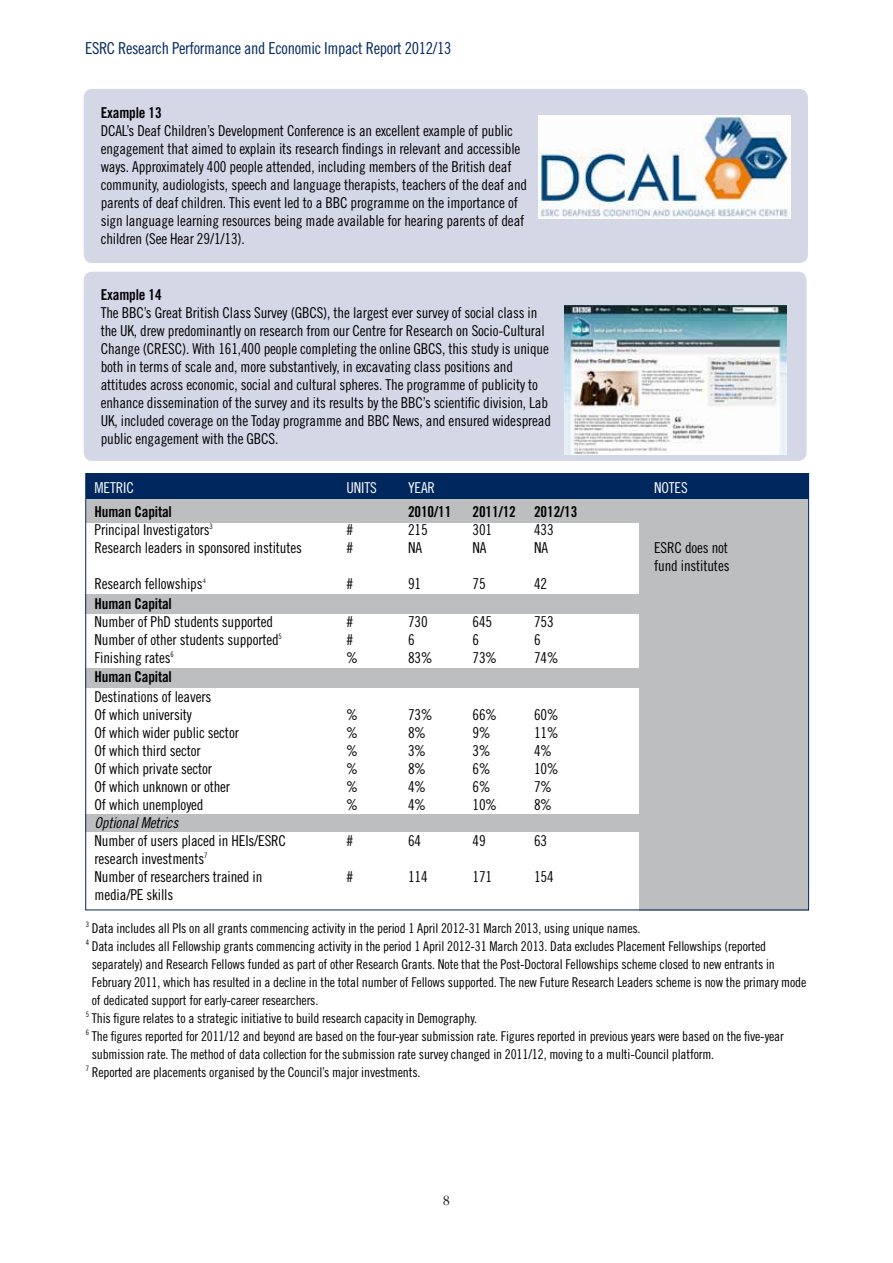
<style>
.page{position:relative;width:893px;height:1263px;background:#fff}
.page>*{position:absolute;margin:0;border:0;box-sizing:border-box;transform-origin:0 0}
.t1{font:16.5px "Trade Gothic LT Std Cn 18";letter-spacing:-.02em;color:#00285e}
.t2{font:15px/18px "Trade Gothic LT Std Cn 18";letter-spacing:-.01em;color:#000}
.t3{font:15px "Trade Gothic LT Std Bd Cn 20";letter-spacing:-.01em;color:#000}
.t4{font:15px "Trade Gothic LT Std Cn 18";letter-spacing:-.01em;color:#fff}
.t5{font:15px "Trade Gothic LT Std Cn 18 Obl";letter-spacing:-.01em;color:#000}
.t6{font:15px "Garamond";color:#000}
.t7{font:13.5px "Trade Gothic LT Std Cn 18";letter-spacing:-.01em;color:#000}
</style>
<div class="page">
<div style="left:85px;top:668px;width:561px;height:19px;background:#bcbec0"></div>
<div style="left:85px;top:814px;width:561px;height:17px;background:#bcbec0"></div>
<div style="left:85px;top:594px;width:561px;height:19px;background:#bcbec0"></div>
<div style="left:639px;top:499px;width:169px;height:411px;background:#bcbec0"></div>
<div style="left:86px;top:499px;width:560px;height:23px;background:#bcbec0"></div>
<div style="left:86px;top:473px;width:723px;height:26px;background:#00285e"></div>
<div style="left:84px;top:272px;width:723px;height:189px;background:#d4d7e6;border-radius:9px"></div>
<img style="left:564px;top:305px;width:223px;height:149px">
<div style="left:84px;top:89px;width:724px;height:174px;background:#d4d7e6;border-radius:9px"></div>
<img style="left:539px;top:115px;width:251px;height:104px">
<p class="t1" style="left:85px;top:38px;width:368px">ESRC Research Performance and Economic Impact Report 2012/13</p>
<p class="t3" style="left:101px;top:104px;width:63px">Example 13</p>
<p class="t2" style="left:101px;top:122px;width:428px">DCAL’s Deaf Children’s Development Conference is an excellent example of public engagement that aimed to explain its research findings in relevant and accessible ways. Approximately 400 people attended, including members of the British deaf community, audiologists, speech and language therapists, teachers of the deaf and parents of deaf children. This event led to a BBC programme on the importance of sign language learning resources being made available for hearing parents of deaf children (See Hear 29/1/13).</p>
<p class="t3" style="left:101px;top:285px;width:63px">Example 14</p>
<p class="t2" style="left:101px;top:303px;width:452px">The BBC’s Great British Class Survey (GBCS), the largest ever survey of social class in the UK, drew predominantly on research from our Centre for Research on Socio-Cultural Change (CRESC). With 161,400 people completing the online GBCS, this study is unique both in terms of scale and, more substantively, in excavating class positions and attitudes across economic, social and cultural spheres. The programme of publicity to enhance dissemination of the survey and its results by the BBC’s scientific division, Lab UK, included coverage on the Today programme and BBC News, and ensured widespread public engagement with the GBCS.</p>
<p class="t4" style="left:95px;top:479px;width:41px">METRIC</p>
<p class="t4" style="left:347px;top:479px;width:32px">UNITS</p>
<p class="t4" style="left:408px;top:479px;width:29px">YEAR</p>
<p class="t4" style="left:654px;top:479px;width:35px">NOTES</p>
<p class="t3" style="left:95px;top:502px;width:79px">Human Capital</p>
<p class="t3" style="left:408px;top:502px;width:45px">2010/11</p>
<p class="t3" style="left:473px;top:502px;width:106px">2011/12 2012/13</p>
<p class="t2" style="left:95px;top:520px;width:120px">Principal Investigators<sup>3</sup></p>
<p class="t2" style="left:347px;top:520px;width:8px">#</p>
<p class="t2" style="left:408px;top:520px;width:21px">215</p>
<p class="t2" style="left:473px;top:520px;width:21px">301</p>
<p class="t2" style="left:534px;top:520px;width:21px">433</p>
<p class="t2" style="left:95px;top:538px;width:209px">Research leaders in sponsored institutes</p>
<p class="t2" style="left:347px;top:538px;width:8px">#</p>
<p class="t2" style="left:408px;top:538px;width:16px">NA</p>
<p class="t2" style="left:473px;top:538px;width:16px">NA</p>
<p class="t2" style="left:534px;top:538px;width:16px">NA</p>
<p class="t2" style="left:654px;top:538px;width:77px">ESRC does not fund institutes</p>
<p class="t2" style="left:95px;top:574px;width:113px">Research fellowships<sup>4</sup></p>
<p class="t2" style="left:347px;top:574px;width:8px">#</p>
<p class="t2" style="left:408px;top:574px;width:15px">91</p>
<p class="t2" style="left:473px;top:574px;width:15px">75</p>
<p class="t2" style="left:534px;top:574px;width:15px">42</p>
<p class="t3" style="left:95px;top:594px;width:79px">Human Capital</p>
<p class="t2" style="left:95px;top:612px;width:180px">Number of PhD students supported</p>
<p class="t2" style="left:347px;top:612px;width:8px">#</p>
<p class="t2" style="left:408px;top:612px;width:21px">730</p>
<p class="t2" style="left:473px;top:612px;width:21px">645</p>
<p class="t2" style="left:534px;top:612px;width:21px">753</p>
<p class="t2" style="left:95px;top:630px;width:189px">Number of other students supported<sup>5</sup></p>
<p class="t2" style="left:347px;top:630px;width:8px">#</p>
<p class="t2" style="left:408px;top:630px;width:8px">6</p>
<p class="t2" style="left:473px;top:630px;width:8px">6</p>
<p class="t2" style="left:534px;top:630px;width:8px">6</p>
<p class="t2" style="left:95px;top:648px;width:81px">Finishing rates<sup>6</sup></p>
<p class="t2" style="left:347px;top:648px;width:13px">%</p>
<p class="t2" style="left:408px;top:648px;width:26px">83%</p>
<p class="t2" style="left:473px;top:648px;width:26px">73%</p>
<p class="t2" style="left:534px;top:648px;width:26px">74%</p>
<p class="t3" style="left:95px;top:667px;width:79px">Human Capital</p>
<p class="t2" style="left:95px;top:687px;width:118px">Destinations of leavers<br>Of which university</p>
<p class="t2" style="left:347px;top:705px;width:13px">%</p>
<p class="t2" style="left:408px;top:705px;width:26px">73%</p>
<p class="t2" style="left:473px;top:705px;width:26px">66%</p>
<p class="t2" style="left:534px;top:705px;width:26px">60%</p>
<p class="t2" style="left:95px;top:723px;width:146px">Of which wider public sector</p>
<p class="t2" style="left:347px;top:723px;width:13px">%</p>
<p class="t2" style="left:408px;top:723px;width:20px">8%</p>
<p class="t2" style="left:473px;top:723px;width:20px">9%</p>
<p class="t2" style="left:534px;top:723px;width:26px">11%</p>
<p class="t2" style="left:95px;top:741px;width:108px">Of which third sector</p>
<p class="t2" style="left:347px;top:741px;width:13px">%</p>
<p class="t2" style="left:408px;top:741px;width:20px">3%</p>
<p class="t2" style="left:473px;top:741px;width:20px">3%</p>
<p class="t2" style="left:534px;top:741px;width:20px">4%</p>
<p class="t2" style="left:95px;top:759px;width:119px">Of which private sector</p>
<p class="t2" style="left:347px;top:759px;width:13px">%</p>
<p class="t2" style="left:408px;top:759px;width:20px">8%</p>
<p class="t2" style="left:473px;top:759px;width:20px">6%</p>
<p class="t2" style="left:534px;top:759px;width:26px">10%</p>
<p class="t2" style="left:95px;top:777px;width:137px">Of which unknown or other</p>
<p class="t2" style="left:347px;top:777px;width:13px">%</p>
<p class="t2" style="left:408px;top:777px;width:20px">4%</p>
<p class="t2" style="left:473px;top:777px;width:20px">6%</p>
<p class="t2" style="left:534px;top:777px;width:20px">7%</p>
<p class="t2" style="left:95px;top:795px;width:110px">Of which unemployed</p>
<p class="t2" style="left:347px;top:795px;width:13px">%</p>
<p class="t2" style="left:408px;top:795px;width:20px">4%</p>
<p class="t2" style="left:473px;top:795px;width:26px">10%</p>
<p class="t2" style="left:534px;top:795px;width:20px">8%</p>
<p class="t5" style="left:95px;top:813px;width:85px">Optional Metrics</p>
<p class="t2" style="left:95px;top:831px;width:193px">Number of users placed in HEIs/ESRC</p>
<p class="t2" style="left:347px;top:831px;width:8px">#</p>
<p class="t2" style="left:408px;top:831px;width:15px">64</p>
<p class="t2" style="left:473px;top:831px;width:15px">49</p>
<p class="t2" style="left:534px;top:831px;width:15px">63</p>
<p class="t2" style="left:95px;top:849px;width:169px">research investments<sup>7<br></sup>Number of researchers trained in</p>
<p class="t2" style="left:347px;top:867px;width:8px">#</p>
<p class="t2" style="left:408px;top:867px;width:21px">114</p>
<p class="t2" style="left:473px;top:867px;width:21px">171</p>
<p class="t2" style="left:534px;top:867px;width:21px">154</p>
<p class="t2" style="left:95px;top:885px;width:80px">media/PE skills</p>
<p class="t7" style="left:86px;top:920px;width:556px"><sup>3</sup> Data includes all PIs on all grants commencing activity in the period 1 April 2012-31 March 2013, using unique names.</p>
<p class="t7" style="left:86px;top:938px;width:682px"><sup>4</sup> Data includes all Fellowship grants commencing activity in the period 1 April 2012-31 March 2013. Data excludes Placement Fellowships (reported</p>
<p class="t7" style="left:92px;top:956px;width:685px">separately) and Research Fellows funded as part of other Research Grants. Note that the Post-Doctoral Fellowships scheme closed to new entrants in</p>
<p class="t7" style="left:92px;top:974px;width:716px">February 2011, which has resulted in a decline in the total number of Fellows supported. The new Future Research Leaders scheme is now the primary mode</p>
<p class="t7" style="left:92px;top:992px;width:228px">of dedicated support for early-career researchers.</p>
<p class="t7" style="left:86px;top:1010px;width:393px"><sup>5</sup> This figure relates to a strategic initiative to build research capacity in Demography.</p>
<p class="t7" style="left:86px;top:1028px;width:700px"><sup>6</sup> The figures reported for 2011/12 and beyond are based on the four-year submission rate. Figures reported in previous years were based on the five-year</p>
<p class="t7" style="left:92px;top:1046px;width:624px">submission rate. The method of data collection for the submission rate survey changed in 2011/12, moving to a multi-Council platform.</p>
<p class="t7" style="left:86px;top:1064px;width:336px"><sup>7</sup> Reported are placements organised by the Council’s major investments.</p>
<p class="t6" style="left:443px;top:1191px;width:9px">8</p>
</div>
